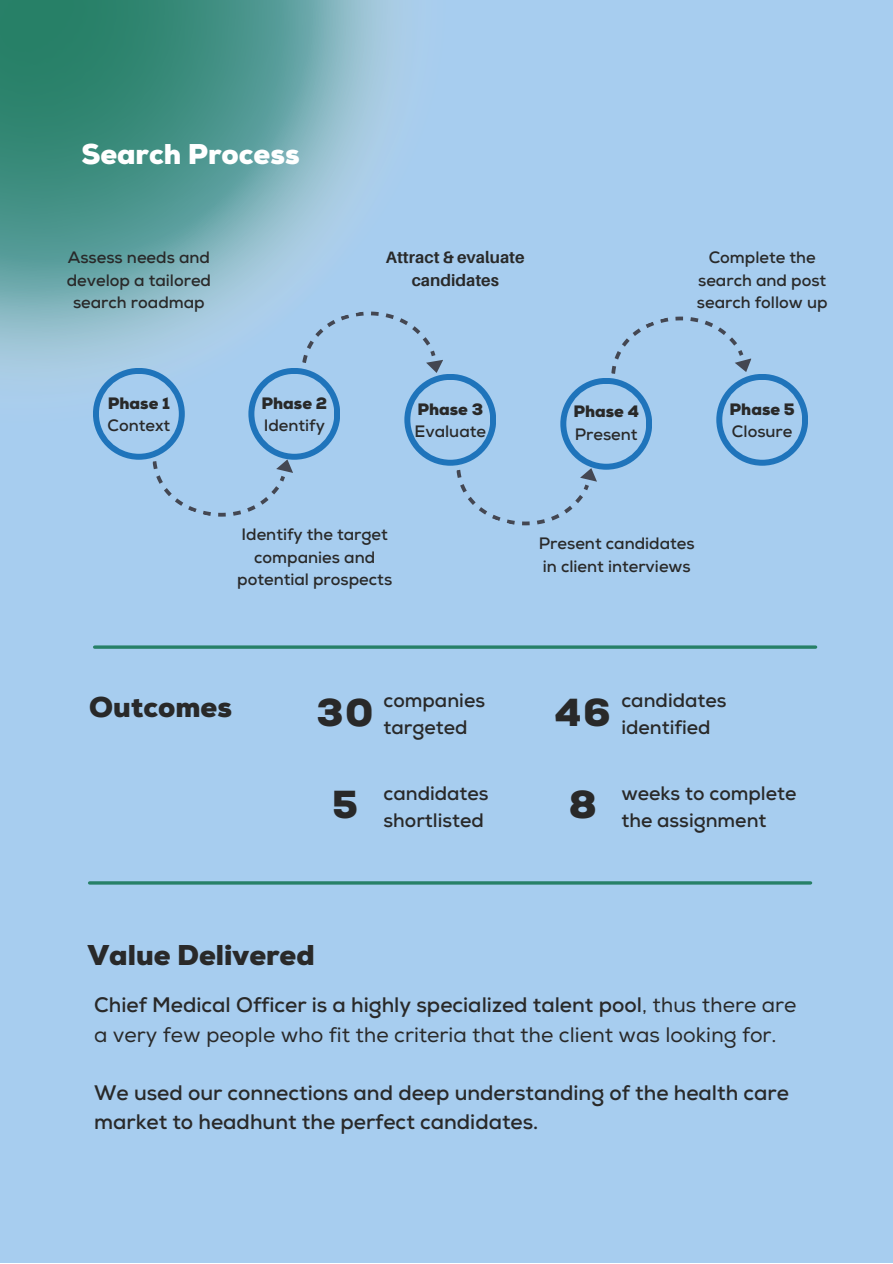
<style>
.page{position:relative;width:893px;height:1264px;background:#fff}
.page>*{position:absolute;margin:0;border:0;box-sizing:border-box;transform-origin:0 0}
.t1{font:900 39px "Nexa";color:#292929}
.t2{font:900 28.5px "Nexa";color:#292929}
.t3{font:900 28.5px "Nexa";color:#fff}
.t4{font:21px/29.2px "Nexa";color:#292929}
.t5{font:700 21px/29.2px "Nexa";color:#292929}
.t6{font:700 19.5px/27px "Nexa";color:#292929}
.t7{font:700 16.5px/22.5px "Nexa";color:#292929;text-align:center}
.t8{font:900 16.5px "Nexa";color:#292929}
.t9{font:700 16.5px/22.5px "Aileron";color:#292929;text-align:center}
.s1{font-weight:700}
</style>
<div class="page">
<div style="left:0;top:0;width:892px;height:1262px;background:#a7cdef"></div>
<hr style="left:95px;top:645px;width:720px;height:3px;background:#278067">
<svg style="left:0;top:0;width:421px;height:394px"></svg>
<svg style="left:146px;top:444px;width:147px;height:73px"></svg>
<div style="left:248px;top:368px;width:92px;height:92px;background:#1f74bb;border-radius:50%"></div>
<div style="left:254px;top:374px;width:80px;height:80px;background:#a7cdef;border-radius:50%"></div>
<div style="left:404px;top:374px;width:92px;height:92px;background:#1f74bb;border-radius:50%"></div>
<div style="left:410px;top:380px;width:80px;height:80px;background:#a7cdef;border-radius:50%"></div>
<svg style="left:294px;top:298px;width:151px;height:85px"></svg>
<div style="left:560px;top:378px;width:92px;height:91px;background:#1f74bb;border-radius:50%"></div>
<div style="left:566px;top:384px;width:80px;height:80px;background:#a7cdef;border-radius:50%"></div>
<svg style="left:446px;top:449px;width:153px;height:77px"></svg>
<div style="left:716px;top:374px;width:92px;height:92px;background:#1f74bb;border-radius:50%"></div>
<div style="left:722px;top:380px;width:80px;height:80px;background:#a7cdef;border-radius:50%"></div>
<svg style="left:600px;top:316px;width:154px;height:78px"></svg>
<div style="left:93px;top:368px;width:92px;height:92px;background:#1f74bb;border-radius:50%"></div>
<div style="left:99px;top:374px;width:80px;height:80px;background:#a7cdef;border-radius:50%"></div>
<hr style="left:90px;top:881px;width:720px;height:3px;background:#278067">
<h2 class="t3" style="left:81px;top:137px;width:220px">Search Process</h2>
<p class="t7" style="left:67px;top:247px;width:146px">Assess needs and develop a tailored search roadmap</p>
<p class="t8" style="left:108px;top:393px;width:64px">Phase 1</p>
<p class="t7" style="left:107px;top:414px;width:64px">Context</p>
<p class="t8" style="left:261px;top:393px;width:67px">Phase 2</p>
<p class="t7" style="left:264px;top:414px;width:63px">Identify</p>
<p class="t9" style="left:386px;top:246px;width:140px">Attract &amp; evaluate candidates</p>
<p class="t8" style="left:417px;top:399px;width:67px">Phase 3</p>
<p class="t7" style="left:414px;top:421px;width:73px">Evaluate</p>
<p class="t8" style="left:573px;top:401px;width:67px">Phase 4</p>
<p class="t7" style="left:574px;top:423px;width:64px">Present</p>
<p class="t7" style="left:696px;top:247px;width:132px">Complete the search and post search follow up</p>
<p class="t8" style="left:729px;top:399px;width:67px">Phase 5</p>
<p class="t7" style="left:732px;top:421px;width:62px">Closure</p>
<p class="t7" style="left:237px;top:524px;width:156px">Identify the target companies and potential prospects</p>
<p class="t7" style="left:539px;top:532px;width:157px;text-align:left">Present candidates in client interviews</p>
<h2 class="t2" style="left:89px;top:690px;width:144px">Outcomes</h2>
<h1 class="t1" style="left:316px;top:689px;width:58px">30</h1>
<p class="t6" style="left:383px;top:688px;width:103px">companies targeted</p>
<h1 class="t1" style="left:555px;top:689px;width:57px">46</h1>
<p class="t6" style="left:621px;top:688px;width:107px">candidates identified</p>
<h1 class="t1" style="left:332px;top:781px;width:27px">5</h1>
<p class="t6" style="left:383px;top:780px;width:107px">candidates shortlisted</p>
<h1 class="t1" style="left:568px;top:781px;width:30px">8</h1>
<p class="t6" style="left:621px;top:780px;width:176px">weeks to complete the assignment</p>
<h2 class="t2" style="left:88px;top:938px;width:228px">Value Delivered</h2>
<p class="t4" style="left:94px;top:991px;width:703px"><span class="s1">Chief Medical Officer is a highly specialized talent pool</span>, thus there are a very few people who fit the criteria that the client was looking for.</p>
<p class="t5" style="left:94px;top:1078px;width:696px">We used our connections and deep understanding of the health care market to headhunt the perfect candidates.</p>
</div>
